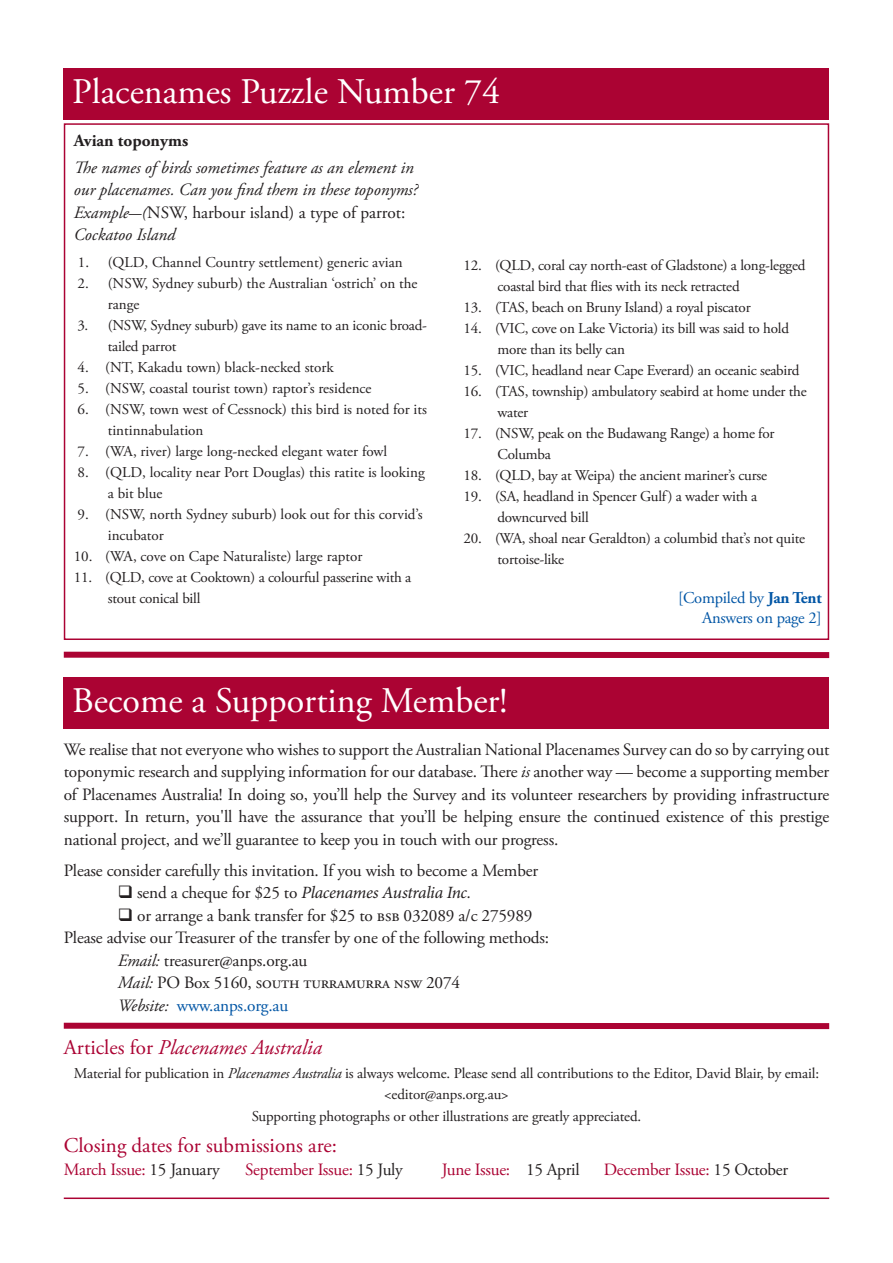
<style>
.page{position:relative;width:893px;height:1263px;background:#fff}
.page>*{position:absolute;margin:0;border:0;box-sizing:border-box;transform-origin:0 0}
.heading{font:36px "Adobe Garamond Pro";letter-spacing:-.005em;color:#fff}
.subheading{font:italic 21px "Adobe Garamond Pro";color:#ab0333}
.subheading-2{font:21px "Adobe Garamond Pro";color:#ab0333}
.text{font:17.25px/22.5px "Adobe Garamond Pro";letter-spacing:-.01em;color:#231f20;text-align:justify}
.Puzzle_intro{font:italic 17.25px/22.5px "Adobe Garamond Pro";color:#231f20}
.text-2{font:17.25px "Adobe Garamond Pro";letter-spacing:-.025em;color:#ab0333}
.text-3{font:italic 17.25px "Minion Pro";letter-spacing:-.015em;color:#231f20}
.text-4{font:17.25px "Adobe Garamond Pro";color:#0155a5}
.Puzzle_intro-2{font:700 17.25px "Adobe Garamond Pro";color:#231f20}
.Puzzle_text{font:16.5px "Adobe Garamond Pro";color:#0155a5}
.Puzzle_text-2{font:15px/21px "Adobe Garamond Pro";letter-spacing:-.015em;color:#231f20}
.text-5{font:15px/21px "Adobe Garamond Pro";letter-spacing:-.015em;color:#231f20}
.Puzzle_intro-3{font:15px/21px "Adobe Garamond Pro";color:#231f20}
.s1{font-style:normal}
.s2{font-weight:700}
.s3{font-style:italic}
.s4{font-family:"Adobe Garamond Pro";font-style:normal}
.s5{font-style:italic;color:#231f20}
.s6{color:#231f20}
</style>
<div class="page">
<div style="left:64px;top:677px;width:765px;height:51px;background:#ab0333"></div>
<div style="left:64px;top:69px;width:765px;height:51px;background:#ab0333"></div>
<div style="left:64px;top:1023px;width:765px;height:6px;background:#ab0333"></div>
<div style="left:64px;top:652px;width:765px;height:6px;background:#ab0333"></div>
<hr style="left:64px;top:1197px;width:765px;height:2px;background:#ab0333">
<p class="heading" style="left:72px;top:70px;width:429px">Placenames Puzzle Number 74</p>
<p class="Puzzle_intro-2" style="left:74px;top:130px;width:116px">Avian toponyms</p>
<p class="Puzzle_intro" style="left:74px;top:156px;width:346px">The names of birds sometimes feature as an element in our placenames. Can you find them in these toponyms?<br>Example<span class="s1">-</span>(<span class="s1">NSW, harbour island) a type of parrot:<br></span>Cockatoo Island</p>
<p class="text-5" style="left:78px;top:252px;width:326px">1. (QLD, Channel Country settlement) generic avian</p>
<p class="text-5" style="left:108px;top:273px;width:311px;text-indent:-30px">2. (NSW, Sydney suburb) the Australian ‘ostrich’ on the range</p>
<p class="text-5" style="left:108px;top:315px;width:321px;text-indent:-30px">3. (NSW, Sydney suburb) gave its name to an iconic broad&shy;tailed parrot</p>
<p class="Puzzle_intro-3" style="left:78px;top:357px;width:258px">4. (NT, Kakadu town) black-necked stork</p>
<p class="Puzzle_intro-3" style="left:78px;top:378px;width:296px">5. (NSW, coastal tourist town) raptor’s residence</p>
<p class="Puzzle_intro-3" style="left:108px;top:399px;width:321px;text-indent:-30px">6. (NSW, town west of Cessnock) this bird is noted for its tintinnabulation</p>
<p class="Puzzle_intro-3" style="left:78px;top:441px;width:311px">7. (WA, river) large long-necked elegant water fowl</p>
<p class="Puzzle_intro-3" style="left:108px;top:462px;width:319px;text-indent:-30px">8. (QLD, locality near Port Douglas) this ratite is looking a bit blue</p>
<p class="Puzzle_intro-3" style="left:108px;top:504px;width:316px;text-indent:-30px">9. (NSW, north Sydney suburb) look out for this corvid’s incubator</p>
<p class="Puzzle_text-2" style="left:74px;top:546px;width:290px">10. (WA, cove on Cape Naturaliste) large raptor</p>
<p class="Puzzle_text-2" style="left:108px;top:567px;width:305px;text-indent:-34px">11. (QLD, cove at Cooktown) a colourful passerine with a stout conical bill</p>
<p class="Puzzle_text-2" style="left:497px;top:255px;width:309px;text-indent:-34px">12. (QLD, coral cay north-east of Gladstone) a long-legged coastal bird that flies with its neck retracted</p>
<p class="Puzzle_text-2" style="left:463px;top:297px;width:289px">13. (TAS, beach on Bruny Island) a royal piscator</p>
<p class="Puzzle_text-2" style="left:497px;top:318px;width:293px;text-indent:-34px">14. (VIC, cove on Lake Victoria) its bill was said to hold more than its belly can</p>
<p class="Puzzle_text-2" style="left:463px;top:360px;width:337px">15. (VIC, headland near Cape Everard) an oceanic seabird</p>
<p class="Puzzle_text-2" style="left:497px;top:381px;width:311px;text-indent:-34px">16. (TAS, township) ambulatory seabird at home under the water</p>
<p class="Puzzle_text-2" style="left:497px;top:423px;width:278px;text-indent:-34px">17. (NSW, peak on the Budawang Range) a home for<br>Columba</p>
<p class="Puzzle_text-2" style="left:463px;top:465px;width:305px">18. (QLD, bay at Weipa) the ancient mariner’s curse</p>
<p class="Puzzle_text-2" style="left:497px;top:486px;width:261px;text-indent:-34px">19. (SA, headland in Spencer Gulf) a wader with a downcurved bill</p>
<p class="Puzzle_text-2" style="left:497px;top:528px;width:309px;text-indent:-34px">20. (WA, shoal near Geraldton) a columbid that’s not quite tortoise-like</p>
<p class="Puzzle_text" style="left:678px;top:588px;width:145px">[Compiled by <span class="s2">Jan Tent</span></p>
<p class="Puzzle_text" style="left:702px;top:608px;width:121px">Answers on page 2]</p>
<p class="heading" style="left:72px;top:679px;width:437px">Become a Supporting Member!</p>
<p class="text" style="left:64px;top:738px;width:767px">We realise that not everyone who wishes to support the Australian National Placenames Survey can do so by carrying out toponymic research and supplying information for our database. There <span class="s3">is</span> another way — become a supporting member of Placenames Australia! In doing so, you’ll help the Survey and its volunteer researchers by providing infrastructure support. In return, you'll have the assurance that you’ll be helping ensure the continued existence of this prestige national project, and we’ll guarantee to keep you in touch with our progress.</p>
<p class="text" style="left:64px;top:859px;width:476px">Please consider carefully this invitation. If you wish to become a Member</p>
<p class="text-3" style="left:118px;top:881px;width:355px">❑ <span class="s4">send a cheque for $25 to</span> Placenames Australia Inc.</p>
<p class="text" style="left:118px;top:904px;width:416px">❑ or arrange a bank transfer for $25 to bsb 032089 a/c 275989</p>
<p class="text" style="left:64px;top:927px;width:487px">Please advise our Treasurer of the transfer by one of the following methods:</p>
<p class="text" style="left:118px;top:949px;width:191px"><span class="s3">Email:</span> treasurer@anps.org.au</p>
<p class="text" style="left:118px;top:972px;width:344px"><span class="s3">Mail:</span> PO Box 5160, south turramurra nsw 2074</p>
<p class="text-4" style="left:118px;top:995px;width:172px"><span class="s5">Website:</span> www.anps.org.au</p>
<p class="subheading" style="left:64px;top:1035px;width:260px"><span class="s1">Articles for</span> Placenames Australia</p>
<p class="text-5" style="left:74px;top:1064px;width:747px">Material for publication in <span class="s3">Placenames Australia</span> is always welcome. Please send all contributions to the Editor, David Blair, by email:</p>
<p class="text-5" style="left:384px;top:1084px;width:126px">&lt;editor@anps.org.au&gt;</p>
<p class="text-5" style="left:252px;top:1106px;width:391px">Supporting photographs or other illustrations are greatly appreciated.</p>
<p class="subheading-2" style="left:64px;top:1133px;width:275px">Closing dates for submissions are:</p>
<p class="text-2" style="left:64px;top:1159px;width:157px">March Issue: <span class="s6">15 January</span></p>
<p class="text-2" style="left:245px;top:1159px;width:159px">September Issue: <span class="s6">15 July</span></p>
<p class="text-2" style="left:442px;top:1159px;width:139px">June Issue: <span class="s6">15 April</span></p>
<p class="text-2" style="left:604px;top:1159px;width:186px">December Issue: <span class="s6">15 October</span></p>
</div>
